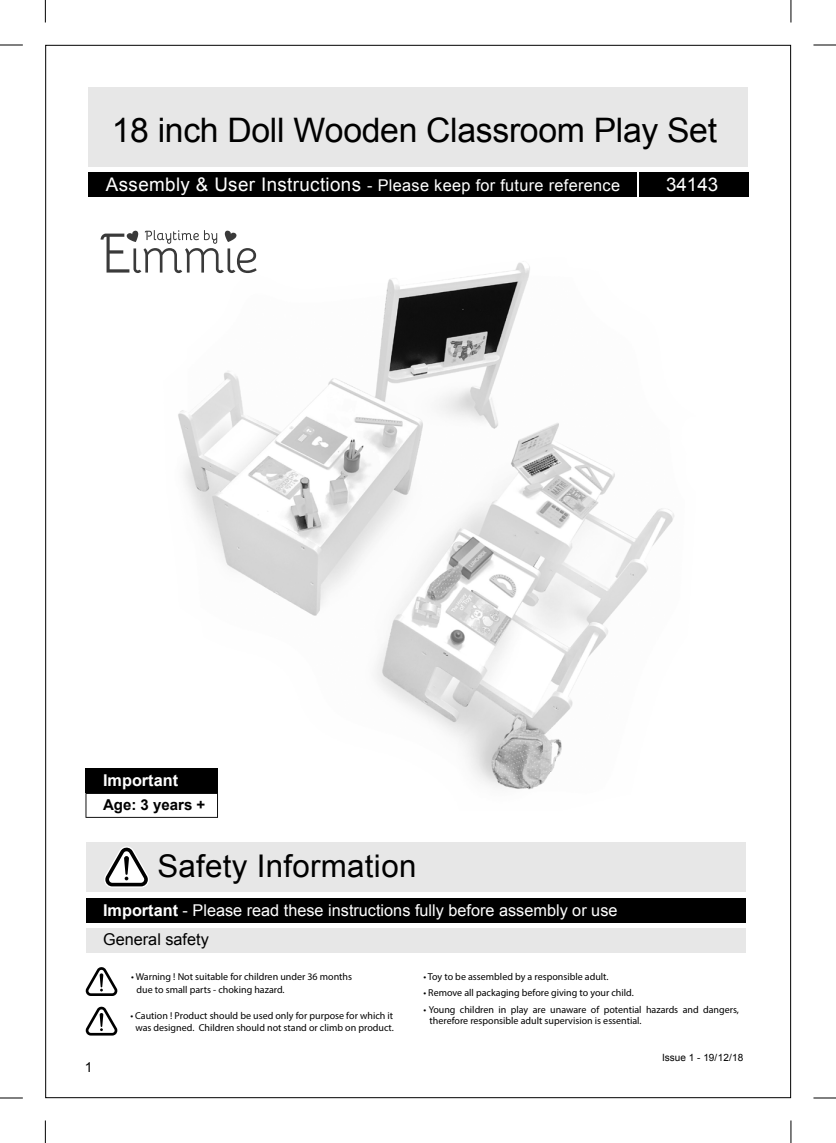
<style>
.page{position:relative;width:836px;height:1143px;background:#fff}
.page>*{position:absolute;margin:0;border:0;box-sizing:border-box;transform-origin:0 0}
.t1{font:33.75px "Arial";letter-spacing:-.01em;color:#000}
.t2{font:31.25px "Arial";letter-spacing:.01em;color:#000}
.t3{font:18.75px "Arial";color:#fff}
.t4{font:16.25px/29.1px "Arial";color:#fff}
.t5{font:16.25px "Arial";letter-spacing:.02em;color:#fff}
.t6{font:700 16.25px "Arial";color:#fff}
.t7{font:700 15px "Arial";color:#000}
.t8{font:13.75px "Arial";color:#000}
.t9{font:10px/11.2px "Myriad Pro";color:#000}
.t10{font:10px "Arial";color:#000}
.s1{font-size:18.75px}
.s2{font-weight:700}
.s3{color:#000}
</style>
<div class="page">
<img style="left:178px;top:254px;width:496px;height:536px">
<div style="left:88px;top:87px;width:659px;height:80px;background:#e7e7e7"></div>
<div style="left:88px;top:172px;width:548px;height:25px;background:#000"></div>
<div style="left:638px;top:172px;width:109px;height:25px;background:#000"></div>
<div style="left:85px;top:768px;width:133px;height:25px;background:#000"></div>
<svg style="left:85px;top:793px;width:133px;height:25px"></svg>
<div style="left:86px;top:842px;width:659px;height:50px;background:#e7e7e7"></div>
<div style="left:86px;top:898px;width:659px;height:24px;background:#000"></div>
<div style="left:86px;top:928px;width:659px;height:25px;background:#e7e7e7"></div>
<svg style="left:104px;top:846px;width:45px;height:42px"></svg>
<svg style="left:85px;top:967px;width:33px;height:29px"></svg>
<svg style="left:85px;top:1006px;width:33px;height:30px"></svg>
<svg style="left:100px;top:230px;width:156px;height:43px"></svg>
<svg style="left:45px;top:0;width:1px;height:23px"></svg>
<svg style="left:0;top:45px;width:23px;height:1px"></svg>
<svg style="left:0;top:1098px;width:23px;height:1px"></svg>
<svg style="left:45px;top:1120px;width:1px;height:23px"></svg>
<svg style="left:790px;top:0;width:1px;height:23px"></svg>
<svg style="left:813px;top:45px;width:22px;height:1px"></svg>
<svg style="left:813px;top:1098px;width:22px;height:1px"></svg>
<svg style="left:790px;top:1120px;width:1px;height:23px"></svg>
<h1 class="t1" style="left:112px;top:107px;width:606px">18 inch Doll Wooden Classroom Play Set</h1>
<h3 class="t5" style="left:106px;top:174px;width:515px"><span class="s1">Assembly &amp; User Instructions</span> - Please keep for future reference</h3>
<h3 class="t3" style="left:665px;top:171px;width:54px">34143</h3>
<h3 class="t6" style="left:103px;top:769px;width:76px">Important</h3>
<h3 class="t7" style="left:103px;top:794px;width:104px">Age: 3 years +</h3>
<h3 class="t8" style="left:85px;top:1057px;width:9px">1</h3>
<h2 class="t2" style="left:157px;top:844px;width:260px">Safety Information</h2>
<h3 class="t4" style="left:103px;top:896px;width:515px"><span class="s2">Important</span> - Please read these instructions fully before assembly or use<br><span class="s3">General safety</span></h3>
<p class="t9" style="left:136px;top:970px;width:217px;line-height:12.5px;text-indent:-5px">• Warning ! Not suitable for children under 36 months due to small parts - choking hazard.</p>
<p class="t9" style="left:130px;top:1009px;width:265px;line-height:12px;text-align:center">• Caution ! Product should be used only for purpose for which it was designed. Children should not stand or climb on product.</p>
<p class="t9" style="left:423px;top:971px;width:187px">• Toy to be assembled by a responsible adult.</p>
<p class="t9" style="left:423px;top:987px;width:212px">• Remove all packaging before giving to your child.</p>
<p class="t9" style="left:429px;top:1003px;width:311px;text-indent:-6px">• Young children in play are unaware of potential hazards and dangers, therefore responsible adult supervision is essential.</p>
<p class="t10" style="left:661px;top:1050px;width:83px">Issue 1 - 19/12/18</p>
</div>
